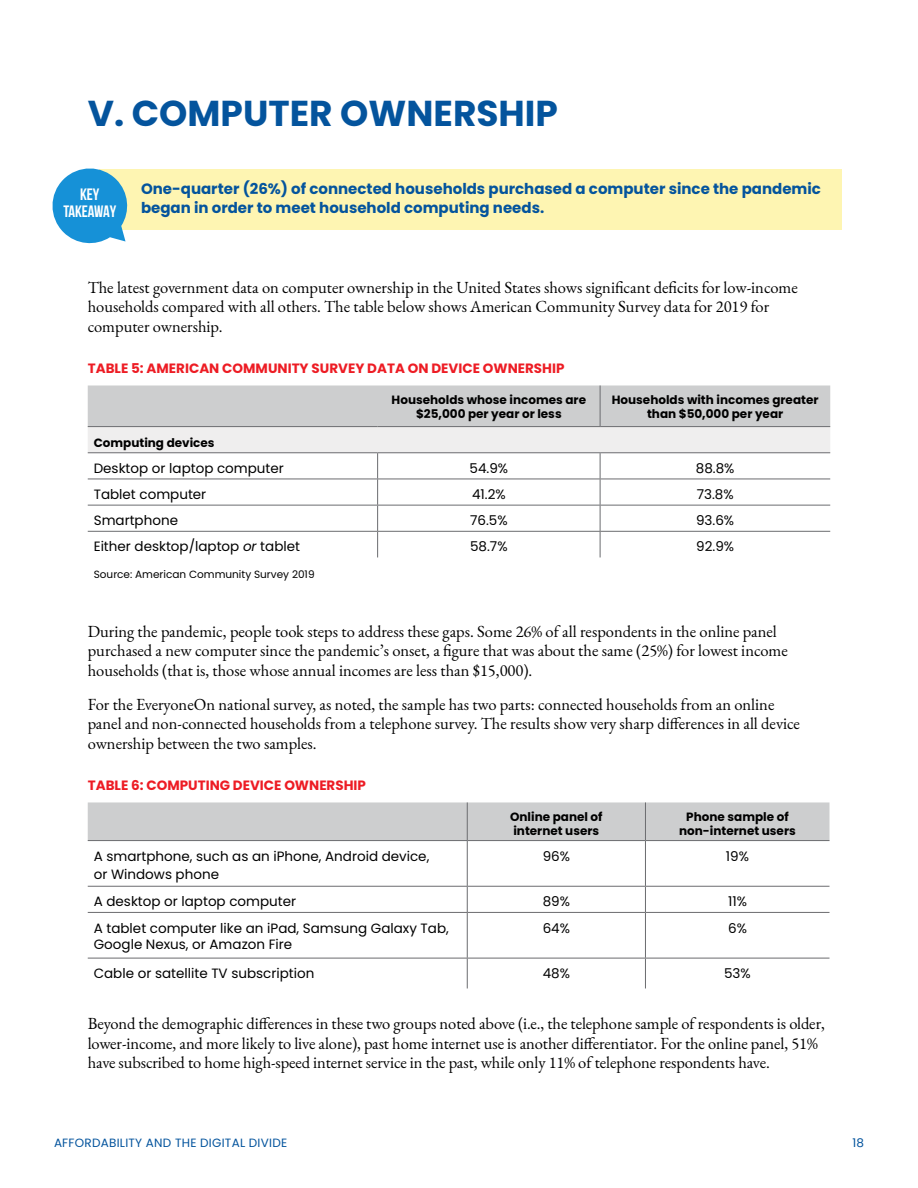
<style>
.page{position:relative;width:918px;height:1188px;background:#fff}
.page>*{position:absolute;margin:0;border:0;box-sizing:border-box;transform-origin:0 0}
.t1{font:700 36px "Poppins";color:#04549d}
.t2{font:16.5px/19.5px "EB Garamond";color:#000}
.t3{font:700 16.5px/17.5px "Bebas Neue";letter-spacing:-.01em;color:#fff;text-align:center}
.t4{font:700 15px/19.5px "Poppins";color:#04549d}
.t5{font:13.5px/18px "Poppins";color:#000}
.t6{font:700 13.5px "Poppins";color:#ed1c24}
.t7{font:700 12px/13.5px "Poppins";color:#000;text-align:center}
.t8{font:12px "Poppins";letter-spacing:.02em;color:#04549d}
.t9{font:10.5px "Poppins";color:#000}
.s1{font-style:italic}
</style>
<div class="page">
<div style="left:99px;top:170px;width:742px;height:60px;background:#fef5b2"></div>
<svg style="left:52px;top:168px;width:79px;height:76px"></svg>
<svg style="left:88px;top:385px;width:742px;height:172px"></svg>
<div style="left:88px;top:802px;width:742px;height:38px;background:#cdcecf"></div>
<hr style="left:467px;top:802px;width:1px;height:38px;background:#6b6c6f">
<hr style="left:645px;top:802px;width:1px;height:38px;background:#6b6c6f">
<hr style="left:88px;top:840px;width:379px;height:1px;background:#6b6c6f">
<hr style="left:467px;top:840px;width:178px;height:1px;background:#6b6c6f">
<hr style="left:467px;top:841px;width:1px;height:45px;background:#6b6c6f">
<hr style="left:645px;top:840px;width:185px;height:1px;background:#6b6c6f">
<hr style="left:645px;top:841px;width:1px;height:45px;background:#6b6c6f">
<hr style="left:88px;top:886px;width:379px;height:1px;background:#6b6c6f">
<hr style="left:467px;top:886px;width:178px;height:1px;background:#6b6c6f">
<svg style="left:467px;top:887px;width:1px;height:25px"></svg>
<hr style="left:645px;top:886px;width:185px;height:1px;background:#6b6c6f">
<svg style="left:645px;top:887px;width:1px;height:25px"></svg>
<hr style="left:88px;top:912px;width:379px;height:1px;background:#6b6c6f">
<hr style="left:467px;top:912px;width:178px;height:1px;background:#6b6c6f">
<hr style="left:467px;top:913px;width:1px;height:45px;background:#6b6c6f">
<hr style="left:645px;top:912px;width:185px;height:1px;background:#6b6c6f">
<hr style="left:645px;top:913px;width:1px;height:45px;background:#6b6c6f">
<hr style="left:88px;top:958px;width:379px;height:1px;background:#6b6c6f">
<hr style="left:467px;top:958px;width:178px;height:1px;background:#6b6c6f">
<hr style="left:467px;top:958px;width:1px;height:30px;background:#6b6c6f">
<hr style="left:645px;top:958px;width:185px;height:1px;background:#6b6c6f">
<hr style="left:645px;top:958px;width:1px;height:30px;background:#6b6c6f">
<h1 class="t1" style="left:88px;top:92px;width:472px">V. COMPUTER OWNERSHIP</h1>
<p class="t3" style="left:64px;top:185px;width:54px">KEY<br>TAKEAWAY</p>
<p class="t4" style="left:141px;top:179px;width:682px">One-quarter (26%) of connected households purchased a computer since the pandemic began in order to meet household computing needs.</p>
<p class="t2" style="left:88px;top:278px;width:712px">The latest government data on computer ownership in the United States shows significant deficits for low-income households compared with all others. The table below shows American Community Survey data for 2019 for computer ownership.</p>
<p class="t6" style="left:88px;top:360px;width:478px">TABLE 5: AMERICAN COMMUNITY SURVEY DATA ON DEVICE OWNERSHIP</p>
<p class="t7" style="left:392px;top:393px;width:196px">Households whose incomes are $25,000 per year or less</p>
<p class="t7" style="left:612px;top:393px;width:208px">Households with incomes greater than $50,000 per year</p>
<p class="t7" style="left:94px;top:436px;width:122px">Computing devices</p>
<p class="t5" style="left:94px;top:459px;width:192px">Desktop or laptop computer</p>
<p class="t5" style="left:470px;top:459px;width:40px">54.9%</p>
<p class="t5" style="left:696px;top:459px;width:40px">88.8%</p>
<p class="t5" style="left:94px;top:485px;width:114px">Tablet computer</p>
<p class="t5" style="left:472px;top:485px;width:35px">41.2%</p>
<p class="t5" style="left:697px;top:485px;width:38px">73.8%</p>
<p class="t5" style="left:94px;top:512px;width:86px">Smartphone</p>
<p class="t5" style="left:470px;top:512px;width:39px">76.5%</p>
<p class="t5" style="left:696px;top:512px;width:40px">93.6%</p>
<p class="t5" style="left:94px;top:538px;width:208px">Either desktop/laptop <span class="s1">or</span> tablet</p>
<p class="t5" style="left:470px;top:538px;width:39px">58.7%</p>
<p class="t5" style="left:696px;top:538px;width:39px">92.9%</p>
<p class="t9" style="left:94px;top:568px;width:222px">Source: American Community Survey 2019</p>
<p class="t2" style="left:88px;top:622px;width:702px">During the pandemic, people took steps to address these gaps. Some 26% of all respondents in the online panel purchased a new computer since the pandemic’s onset, a figure that was about the same (25%) for lowest income households (that is, those whose annual incomes are less than $15,000).</p>
<p class="t2" style="left:88px;top:695px;width:714px">For the EveryoneOn national survey, as noted, the sample has two parts: connected households from an online panel and non-connected households from a telephone survey. The results show very sharp differences in all device ownership between the two samples.</p>
<p class="t6" style="left:88px;top:777px;width:280px">TABLE 6: COMPUTING DEVICE OWNERSHIP</p>
<p class="t7" style="left:510px;top:810px;width:94px;text-align:left">Online panel of internet users</p>
<p class="t7" style="left:679px;top:810px;width:118px">Phone sample of non-internet users</p>
<p class="t5" style="left:94px;top:847px;width:337px">A smartphone, such as an iPhone, Android device, or Windows phone</p>
<p class="t5" style="left:543px;top:847px;width:29px">96%</p>
<p class="t5" style="left:726px;top:847px;width:25px">19%</p>
<p class="t5" style="left:94px;top:893px;width:204px">A desktop or laptop computer</p>
<p class="t5" style="left:543px;top:893px;width:29px">89%</p>
<p class="t5" style="left:728px;top:893px;width:20px">11%</p>
<p class="t5" style="left:94px;top:920px;width:357px;line-height:16.5px">A tablet computer like an iPad, Samsung Galaxy Tab,<br>Google Nexus, or Amazon Fire</p>
<p class="t5" style="left:543px;top:919px;width:29px">64%</p>
<p class="t5" style="left:728px;top:919px;width:20px">6%</p>
<p class="t5" style="left:94px;top:965px;width:222px">Cable or satellite TV subscription</p>
<p class="t5" style="left:543px;top:965px;width:29px">48%</p>
<p class="t5" style="left:724px;top:965px;width:28px">53%</p>
<p class="t2" style="left:88px;top:1014px;width:739px">Beyond the demographic differences in these two groups noted above (i.e., the telephone sample of respondents is older, lower-income, and more likely to live alone), past home internet use is another differentiator. For the online panel, 51% have subscribed to home high-speed internet service in the past, while only 11% of telephone respondents have.</p>
<p class="t8" style="left:54px;top:1136px;width:235px">AFFORDABILITY AND THE DIGITAL DIVIDE</p>
<p class="t8" style="left:852px;top:1136px;width:13px">18</p>
</div>
